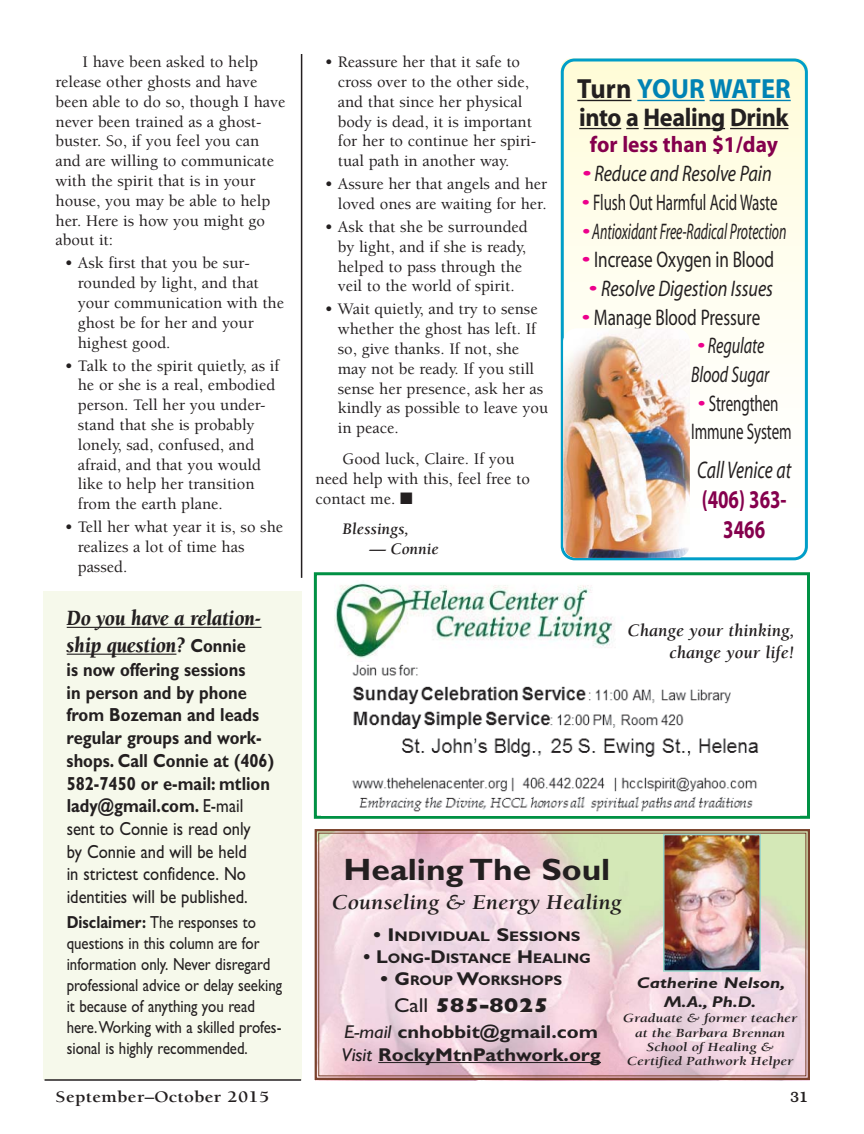
<style>
.page{position:relative;width:864px;height:1134px;background:#fff}
.page>*{position:absolute;margin:0;border:0;box-sizing:border-box;transform-origin:0 0}
.t1{font:700 31.05px "Gill Sans";color:#231f20;scale:1.08 1}
.t2{font:700 27.75px "Myriad";color:#0083b4;scale:.95 1}
.t3{font:700 25.65px "Myriad";letter-spacing:-.015em;color:#231f20;scale:.95 1}
.t4{font:700 25.65px/29.7px "Myriad";color:#85004d;text-align:center;scale:.73 1}
.t5{font:italic 24.15px "Myriad";color:#231f20;scale:.73 1}
.t6{font:22.65px/28.7px "Myriad";letter-spacing:-.005em;color:#231f20;scale:.66 1}
.t7{font:italic 22.65px "Myriad";letter-spacing:-.005em;color:#231f20;scale:.81 1}
.t8{font:22.65px "Myriad";letter-spacing:-.005em;color:#231f20;scale:.76 1}
.t9{font:italic 22.65px "Myriad";letter-spacing:-.005em;color:#231f20;scale:.61 1}
.t10{font:italic 22.65px/28.7px "Myriad";letter-spacing:-.005em;color:#231f20;scale:.71 1}
.t11{font:700 22.65px "Myriad";color:#85004d;scale:.95 1}
.t12{font:italic 900 22.35px/26.8px "Berkeley";color:#231f20;scale:.87 1}
.t13{font:italic 700 21.75px "Berkeley";color:#231f20;scale:1.08 1}
.t14{font:800 20.1px "Gill Sans";color:#231f20;scale:1.08 1}
.t15{font:700 18.9px/22.6px "Gill Sans";color:#231f20;scale:.87 1}
.t16{font:700 18.6px/23.4px "Gill Sans";color:#231f20;scale:1.08 1}
.t17{font:italic 700 18px/21.6px "Berkeley";color:#231f20;text-align:right}
.t18{font:17.4px/21px "Gill Sans";color:#231f20;scale:.85 1}
.t19{font:500 16.5px/19.8px "Berkeley";color:#231f20}
.t20{font:700 16.5px "Berkeley";letter-spacing:.015em;color:#231f20;scale:1.15 1}
.t21{font:italic 700 16.5px "Berkeley";color:#231f20}
.t22{font:italic 700 15.6px/18.6px "Gill Sans";color:#231f20;text-align:center;scale:1.19 1}
.t23{font:500 15px "Bookman";color:#231f20}
.t24{font:700 13.95px "Gill Sans";color:#231f20}
.t25{font:700 13.95px "Gill Sans";color:#231f20;scale:1.14 1}
.t26{font:italic 700 12.75px/14.4px "Berkeley";color:#231f20;text-align:center;scale:1.19 1}
.s1{font-family:"Gill Sans";font-weight:700;font-style:normal;font-size:18.9px}
.s2{font-weight:400}
.s3{font-weight:700}
.s4{color:#231f20}
.s5{color:#ec008c}
.s6{font-style:normal;color:#ec008c}
.s7{font-size:18.6px}
.s8{font-weight:400;font-style:italic}
</style>
<div class="page">
<hr style="left:301px;top:54px;width:1px;height:524px;background:#231f20">
<img style="left:318px;top:832px;width:489px;height:245px">
<div style="left:315px;top:829px;width:495px;height:251px;border:2px solid #7a422d"></div>
<div style="left:318px;top:833px;width:488px;height:243px;border:1px solid #7a422d"></div>
<hr style="left:378px;top:1062px;width:223px;height:1px;background:#231f20">
<img style="left:666px;top:837px;width:92px;height:132px">
<div style="left:663px;top:834px;width:98px;height:138px;border:2px solid #97d5cc"></div>
<div style="left:43px;top:591px;width:258px;height:489px;background:#f6f9eb"></div>
<hr style="left:67px;top:627px;width:188px;height:1px;background:#231f20">
<hr style="left:67px;top:654px;width:109px;height:1px;background:#231f20">
<div style="left:314px;top:572px;width:496px;height:247px;border:3px solid #009144"></div>
<img style="left:334px;top:582px;width:280px;height:80px">
<img style="left:321px;top:664px;width:478px;height:152px">
<svg style="left:561px;top:58px;width:247px;height:502px"></svg>
<hr style="left:577px;top:100px;width:54px;height:1px;background:#231f20">
<hr style="left:637px;top:100px;width:68px;height:1px;background:#0083b4">
<hr style="left:710px;top:100px;width:81px;height:1px;background:#0083b4">
<hr style="left:579px;top:128px;width:42px;height:1px;background:#231f20">
<svg style="left:626px;top:128px;width:13px;height:1px"></svg>
<hr style="left:644px;top:128px;width:81px;height:1px;background:#231f20">
<hr style="left:730px;top:128px;width:58px;height:1px;background:#231f20">
<img style="left:563px;top:329px;width:127px;height:229px;border-radius:14px">
<div style="left:621px;top:622px;width:175px;height:50px;background:#fff"></div>
<hr style="left:45px;top:1079px;width:256px;height:2px;background:#231f20">
<p class="t19" style="left:55px;top:54px;width:232px;text-indent:27px">I have been asked to help release other ghosts and have been able to do so, though I have never been trained as a ghost&shy;buster. So, if you feel you can and are willing to communicate with the spirit that is in your house, you may be able to help her. Here is how you might go about it:</p>
<p class="t19" style="left:78px;top:255px;width:208px;text-indent:-13px">• Ask first that you be sur&shy;rounded by light, and that your communication with the ghost be for her and your highest good.</p>
<p class="t19" style="left:78px;top:357px;width:203px;text-indent:-13px">• Talk to the spirit quietly, as if he or she is a real, embodied person. Tell her you under&shy;stand that she is probably lonely, sad, confused, and afraid, and that you would like to help her transition from the earth plane.</p>
<p class="t19" style="left:78px;top:519px;width:207px;text-indent:-13px">• Tell her what year it is, so she realizes a lot of time has passed.</p>
<h3 class="t12" style="left:67px;top:606px;width:225px">Do you have a relation&shy;ship question? <span class="s1">Connie</span></h3>
<p class="t15" style="left:67px;top:660px;width:240px">is now offering sessions<br>in person and by phone from Bozeman and leads regular groups and work&shy;shops. Call Connie at (406)<br>582-7450 or e-mail: mtlion lady@gmail.com. <span class="s2">E-mail sent to Connie is read only<br>by Connie and will be held<br>in strictest confidence. No identities will be published.</span></p>
<p class="t18" style="left:67px;top:914px;width:255px"><span class="s3">Disclaimer:</span> The responses to questions in this column are for information only. Never disregard professional advice or delay seeking it because of anything you read here. Working with a skilled profes&shy;sional is highly recommended.</p>
<p class="t19" style="left:338px;top:54px;width:200px;text-indent:-13px">• Reassure her that it safe to cross over to the other side, and that since her physical body is dead, it is important for her to continue her spiri&shy;tual path in another way.</p>
<p class="t19" style="left:325px;top:176px;width:224px;text-align:right">• Assure her that angels and her loved ones are waiting for her.</p>
<p class="t19" style="left:338px;top:218px;width:191px;text-indent:-13px">• Ask that she be surrounded by light, and if she is ready, helped to pass through the veil to the world of spirit.</p>
<p class="t19" style="left:338px;top:301px;width:212px;text-indent:-13px">• Wait quietly, and try to sense whether the ghost has left. If so, give thanks. If not, she may not be ready. If you still sense her presence, ask her as kindly as possible to leave you in peace.</p>
<p class="t19" style="left:315px;top:450px;width:216px;line-height:20.2px;text-indent:27px">Good luck, Claire. If you need help with this, feel free to contact me. ■</p>
<p class="t21" style="left:342px;top:523px;width:68px">Blessings,</p>
<p class="t21" style="left:369px;top:543px;width:71px">— Connie</p>
<h2 class="t2" style="left:577px;top:78px;width:226px"><span class="s4">Turn</span> YOUR WATER</h2>
<h3 class="t3" style="left:579px;top:108px;width:222px">into a Healing Drink</h3>
<h3 class="t11" style="left:590px;top:136px;width:199px">for less than $1/day</h3>
<h3 class="t7" style="left:582px;top:165px;width:236px"><span class="s5">•</span>Reduce and Resolve Pain</h3>
<h3 class="t6" style="left:582px;top:190px;width:298px"><span class="s5">•</span> Flush Out Harmful Acid Waste</h3>
<h3 class="t9" style="left:582px;top:223px;width:337px"><span class="s5">•</span>Antioxidant Free-Radical Protection</h3>
<h3 class="t8" style="left:582px;top:251px;width:255px"><span class="s5">•</span>Increase Oxygen in Blood</h3>
<h3 class="t7" style="left:589px;top:280px;width:229px"><span class="s6">•</span> Resolve Digestion Issues</h3>
<h3 class="t8" style="left:582px;top:309px;width:236px"><span class="s5">•</span> Manage Blood Pressure</h3>
<h3 class="t10" style="left:691px;top:333px;width:111px"><span class="s5">•</span>Regulate<br>Blood Sugar</h3>
<h3 class="t6" style="left:691px;top:391px;width:154px"><span class="s5">•</span> Strengthen<br>Immune System</h3>
<h3 class="t5" style="left:697px;top:461px;width:131px">Call Venice at</h3>
<h3 class="t4" style="left:702px;top:487px;width:118px">(406) 363-<br>3466</h3>
<p class="t17" style="left:628px;top:621px;width:168px">Change your thinking, change your life!</p>
<h1 class="t1" style="left:344px;top:859px;width:249px">Healing The Soul</h1>
<h3 class="t13" style="left:332px;top:894px;width:270px">Counseling &amp; Energy Healing</h3>
<p class="t25" style="left:374px;top:931px;width:183px"><span class="s7">• I</span>NDIVIDUAL <span class="s7">S</span>ESSIONS</p>
<p class="t24" style="left:363px;top:954px;width:229px"><span class="s7">• L</span>ONG<span class="s7">-D</span>ISTANCE <span class="s7">H</span>EALING</p>
<p class="t24" style="left:380px;top:976px;width:183px"><span class="s7">• G</span>ROUP <span class="s7">W</span>ORKSHOPS</p>
<p class="t14" style="left:394px;top:999px;width:144px"><span class="s2">Call</span> 585-8025</p>
<p class="t16" style="left:341px;top:1022px;width:242px"><span class="s8">E-mail</span> cnhobbit@gmail.com<br><span class="s8">Visit</span> RockyMtnPathwork.org</p>
<p class="t22" style="left:637px;top:973px;width:126px">Catherine Nelson,<br>M.A., Ph.D.</p>
<p class="t26" style="left:623px;top:1012px;width:148px">Graduate &amp; former teacher at the Barbara Brennan<br>School of Healing &amp;<br>Certified Pathwork Helper</p>
<p class="t20" style="left:56px;top:1090px;width:187px">September–October 2015</p>
<p class="t23" style="left:790px;top:1092px;width:20px">31</p>
</div>
